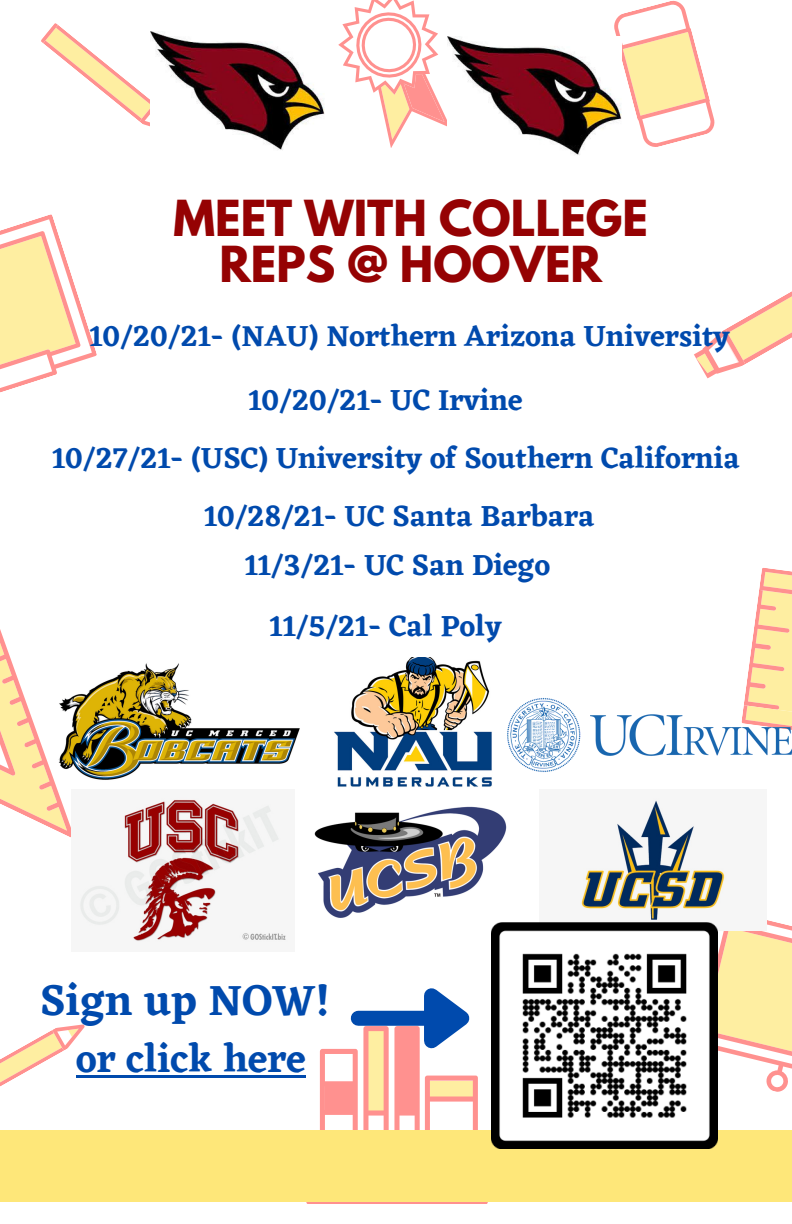
<style>
.page{position:relative;width:792px;height:1224px;background:#fff}
.page>*{position:absolute;margin:0;border:0;box-sizing:border-box;transform-origin:0 0}
.t1{font:700 44px/46.4px "League Spartan";color:#950203;text-align:center}
.t2{font:600 44px "Eczar";color:#004aad}
.t3{font:600 40px "Eczar";color:#004aad}
.t4{font:600 30px "Eczar";color:#004aad}
</style>
<div class="page">
<svg style="left:718px;top:920px;width:74px;height:172px"></svg>
<svg style="left:0;top:214px;width:97px;height:179px"></svg>
<svg style="left:41px;top:23px;width:118px;height:104px"></svg>
<svg style="left:694px;top:291px;width:98px;height:88px"></svg>
<svg style="left:614px;top:0;width:101px;height:147px"></svg>
<svg style="left:338px;top:0;width:118px;height:148px"></svg>
<svg style="left:752px;top:568px;width:40px;height:72px"></svg>
<svg style="left:0;top:629px;width:71px;height:209px"></svg>
<div style="left:0;top:1131px;width:792px;height:70px;background:#fee779"></div>
<svg style="left:0;top:1024px;width:85px;height:63px"></svg>
<hr style="left:76px;top:1075px;width:230px;height:3px;background:#004aad">
<svg style="left:306px;top:988px;width:182px;height:215px"></svg>
<img style="left:80px;top:815px;width:206px;height:127px">
<img style="left:59px;top:629px;width:241px;height:186px">
<img style="left:334px;top:658px;width:158px;height:129px">
<img style="left:507px;top:640px;width:285px;height:132px">
<img style="left:314px;top:806px;width:192px;height:112px">
<img style="left:580px;top:799px;width:186px;height:132px">
<img style="left:491px;top:918px;width:227px;height:231px">
<img style="left:448px;top:37px;width:174px;height:118px">
<img style="left:151px;top:32px;width:174px;height:118px">
<p class="t1" style="left:174px;top:200px;width:476px">MEET WITH COLLEGE<br>REPS @ HOOVER</p>
<p class="t4" style="left:90px;top:319px;width:642px">10/20/21- (NAU) Northern Arizona University</p>
<p class="t4" style="left:248px;top:382px;width:276px">10/20/21- UC Irvine</p>
<p class="t4" style="left:52px;top:440px;width:689px">10/27/21- (USC) University of Southern California</p>
<p class="t4" style="left:204px;top:498px;width:392px">10/28/21- UC Santa Barbara</p>
<p class="t4" style="left:245px;top:547px;width:307px">11/3/21- UC San Diego</p>
<p class="t4" style="left:270px;top:608px;width:233px">11/5/21- Cal Poly</p>
<p class="t2" style="left:40px;top:974px;width:291px">Sign up NOW!</p>
<p class="t3" style="left:76px;top:1035px;width:231px">or click here</p>
</div>
